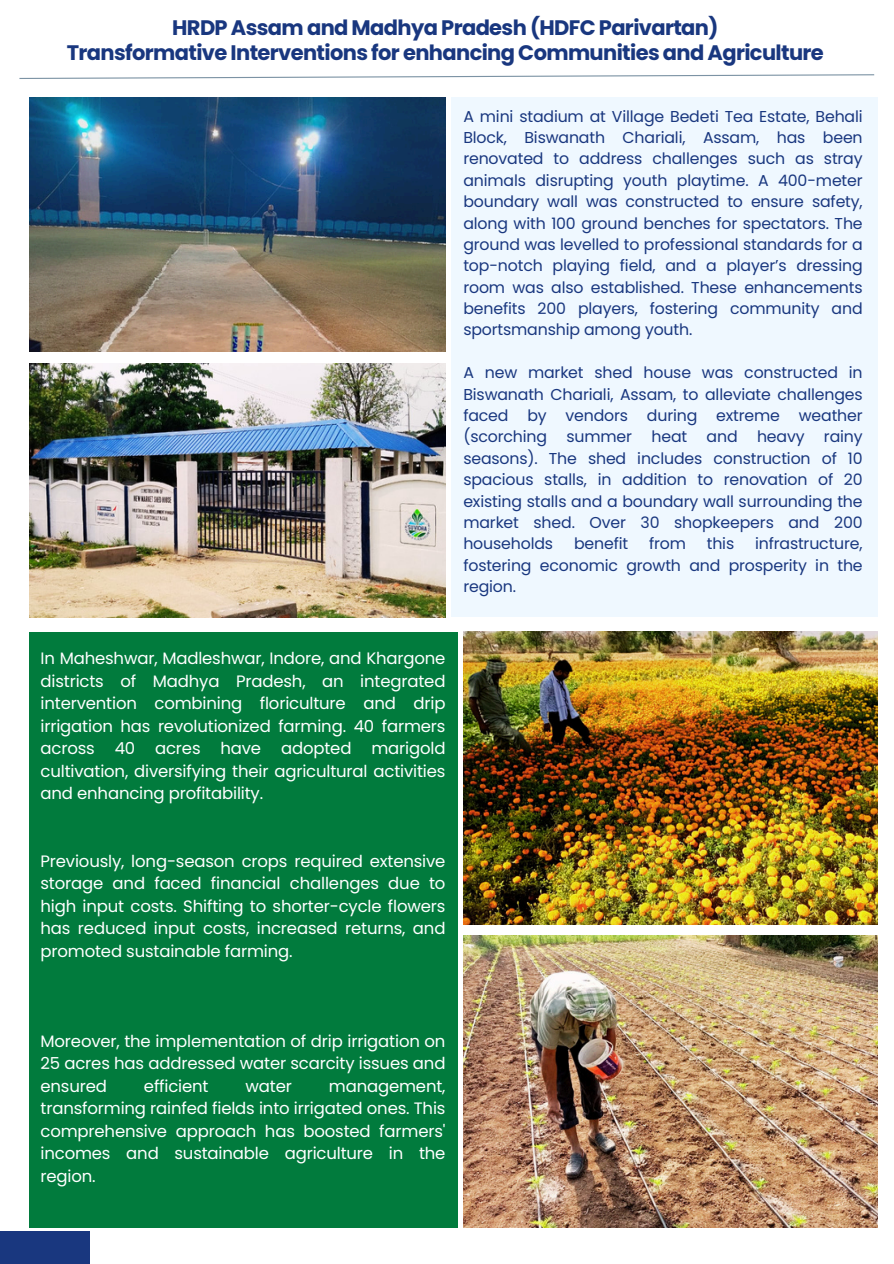
<style>
.page{position:relative;width:894px;height:1264px;background:#fff}
.page>*{position:absolute;margin:0;border:0;box-sizing:border-box;transform-origin:0 0}
.t1{font:700 21px/24.8px "Poppins";letter-spacing:-.03em;color:#19377f;text-align:center}
.t2{font:16.5px/22.5px "Poppins";letter-spacing:-.01em;color:#fff;text-align:justify}
.t3{font:15.75px/21.3px "Poppins";letter-spacing:-.01em;color:#19377f;text-align:justify}
</style>
<div class="page">
<div style="left:29px;top:631px;width:428px;height:596px;background:#017b3d"></div>
<div style="left:450px;top:97px;width:427px;height:520px;background:#eff8ff"></div>
<div style="left:0;top:1231px;width:89px;height:32px;background:#19377f"></div>
<img style="left:29px;top:97px;width:416px;height:255px">
<img style="left:29px;top:363px;width:416px;height:254px">
<img style="left:463px;top:632px;width:414px;height:292px">
<img style="left:463px;top:935px;width:414px;height:292px">
<svg style="left:19px;top:74px;width:856px;height:5px"></svg>
<p class="t1" style="left:67px;top:16px;width:758px">HRDP Assam and Madhya Pradesh (HDFC Parivartan)<br>Transformative Interventions for enhancing Communities and Agriculture</p>
<p class="t3" style="left:463px;top:105px;width:401px">A mini stadium at Village Bedeti Tea Estate, Behali Block, Biswanath Chariali, Assam, has been renovated to address challenges such as stray animals disrupting youth playtime. A 400-meter boundary wall was constructed to ensure safety, along with 100 ground benches for spectators. The ground was levelled to professional standards for a top-notch playing field, and a player’s dressing room was also established. These enhancements benefits 200 players, fostering community and sportsmanship among youth.</p>
<p class="t3" style="left:463px;top:362px;width:401px">A new market shed house was constructed in Biswanath Chariali, Assam, to alleviate challenges faced by vendors during extreme weather (scorching summer heat and heavy rainy seasons). The shed includes construction of 10 spacious stalls, in addition to renovation of 20 existing stalls and a boundary wall surrounding the market shed. Over 30 shopkeepers and 200 households</p>
<p class="t3" style="left:463px;top:533px;width:400px;text-indent:291px">infrastructure, fostering economic growth and prosperity in the region.</p>
<p class="t3" style="left:574px;top:533px;width:56px">benefit</p>
<p class="t3" style="left:648px;top:533px;width:38px">from</p>
<p class="t3" style="left:706px;top:533px;width:29px">this</p>
<h1 class="t2" style="left:41px;top:647px;width:406px">In Maheshwar, Madleshwar, Indore, and Khargone districts of Madhya Pradesh, an integrated intervention combining floriculture and drip irrigation has revolutionized farming. 40 farmers across 40 acres have adopted marigold cultivation, diversifying their agricultural activities and enhancing profitability.</h1>
<p class="t2" style="left:41px;top:849px;width:406px">Previously, long-season crops required extensive storage and faced financial challenges due to high input costs. Shifting to shorter-cycle flowers has reduced input costs, increased returns, and promoted sustainable farming.</p>
<p class="t2" style="left:41px;top:1029px;width:406px">Moreover, the implementation of drip irrigation on 25 acres has addressed water scarcity issues and ensured</p>
<p class="t2" style="left:144px;top:1074px;width:66px">efficient</p>
<p class="t2" style="left:245px;top:1074px;width:48px">water</p>
<p class="t2" style="left:41px;top:1074px;width:406px;text-indent:288px">management, transforming rainfed fields into irrigated ones. This comprehensive approach has boosted farmers' incomes and sustainable agriculture in the region.</p>
</div>
